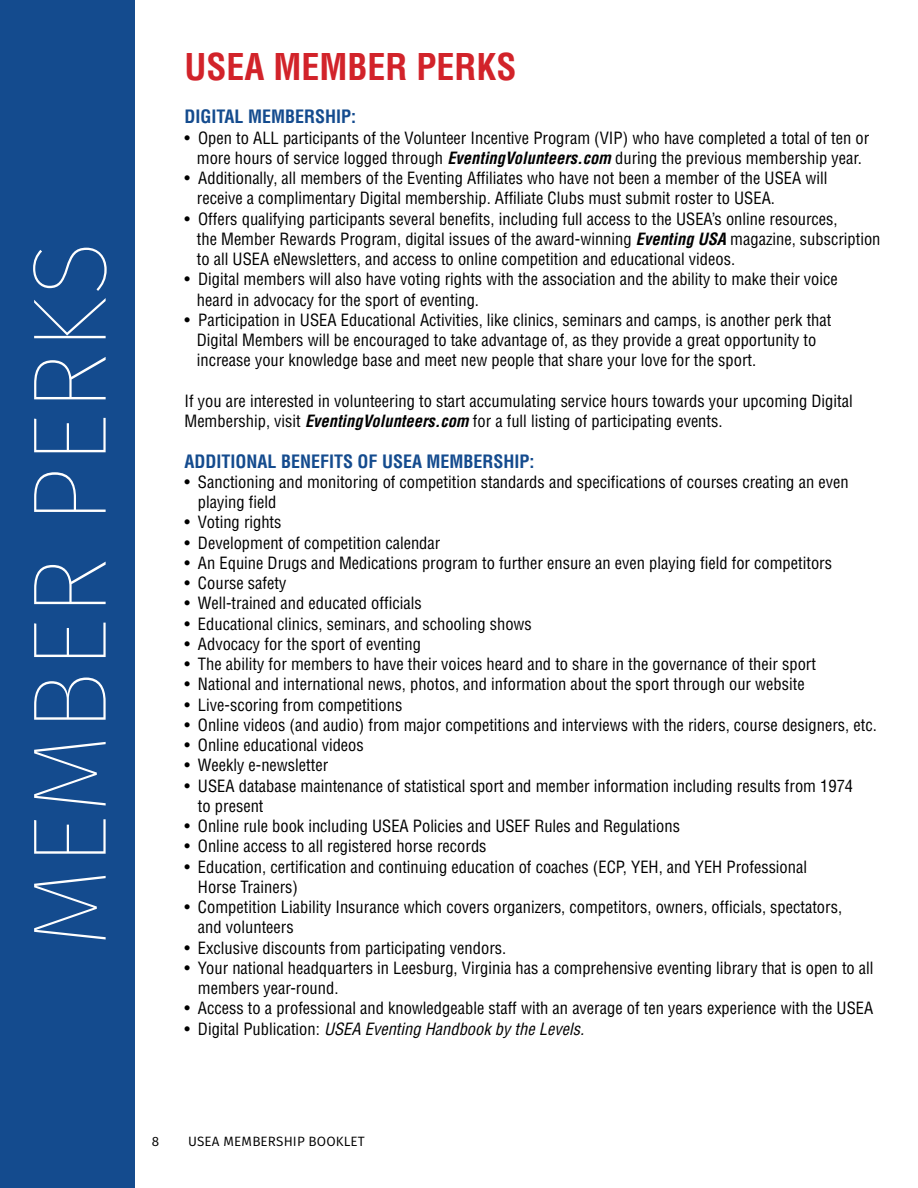
<style>
.page{position:relative;width:918px;height:1188px;background:#fff}
.page>*{position:absolute;margin:0;border:0;box-sizing:border-box;transform-origin:0 0}
.t1{font:100 105px "Fira Sans";letter-spacing:.01em;color:#fff}
.t2{font:700 condensed 36px "Helvetica LT Std";color:#d2232a}
.t3{font:700 condensed 18px "Helvetica LT Std";color:#144b8e}
.t4{font:condensed 16.5px/20.2px "Helvetica LT Std";color:#000}
.t5{font:italic condensed 16.5px "Helvetica LT Std";color:#000}
.t6{font:13.5px "Fira Sans";letter-spacing:.01em;color:#000}
.s1{font-weight:700;font-style:italic}
.s2{font-style:normal}
</style>
<div class="page">
<div style="left:0;top:0;width:135px;height:1188px;background:#144b8e"></div>
<h1 class="t1" style="left:-5px;top:948px;width:709px;rotate:-90deg">MEMBER PERKS</h1>
<h2 class="t2" style="left:185px;top:44px;width:334px">USEA MEMBER PERKS</h2>
<p class="t3" style="left:185px;top:106px;width:173px">DIGITAL MEMBERSHIP:</p>
<p class="t4" style="left:185px;top:128px;width:686px;text-align:center">• Open to ALL participants of the Volunteer Incentive Program (VIP) who have completed a total of ten or more hours of service logged through <span class="s1">EventingVolunteers.com</span> during the previous membership year.</p>
<p class="t4" style="left:197px;top:168px;width:632px;text-indent:-12px">• Additionally, all members of the Eventing Affiliates who have not been a member of the USEA will receive a complimentary Digital membership. Affiliate Clubs must submit roster to USEA.</p>
<p class="t4" style="left:197px;top:208px;width:685px;text-indent:-12px">• Offers qualifying participants several benefits, including full access to the USEA’s online resources,<br>the Member Rewards Program, digital issues of the award-winning <span class="s1">Eventing USA</span> magazine, subscription to all USEA eNewsletters, and access to online competition and educational videos.</p>
<p class="t4" style="left:197px;top:269px;width:642px;text-indent:-12px">• Digital members will also have voting rights with the association and the ability to make their voice heard in advocacy for the sport of eventing.</p>
<p class="t4" style="left:197px;top:310px;width:636px;text-indent:-12px">• Participation in USEA Educational Activities, like clinics, seminars and camps, is another perk that<br>Digital Members will be encouraged to take advantage of, as they provide a great opportunity to increase your knowledge base and meet new people that share your love for the sport.</p>
<p class="t4" style="left:185px;top:391px;width:670px">If you are interested in volunteering to start accumulating service hours towards your upcoming Digital<br>Membership, visit <span class="s1">EventingVolunteers.com</span> for a full listing of participating events.</p>
<p class="t3" style="left:185px;top:450px;width:352px">ADDITIONAL BENEFITS OF USEA MEMBERSHIP:</p>
<p class="t4" style="left:198px;top:472px;width:652px;text-indent:-13px">• Sanctioning and monitoring of competition standards and specifications of courses creating an even playing field</p>
<p class="t4" style="left:185px;top:512px;width:99px">• Voting rights</p>
<p class="t4" style="left:185px;top:532px;width:257px">• Development of competition calendar</p>
<p class="t4" style="left:185px;top:553px;width:649px">• An Equine Drugs and Medications program to further ensure an even playing field for competitors</p>
<p class="t4" style="left:185px;top:573px;width:103px">• Course safety</p>
<p class="t4" style="left:185px;top:593px;width:239px">• Well-trained and educated officials</p>
<p class="t4" style="left:185px;top:613px;width:349px">• Educational clinics, seminars, and schooling shows</p>
<p class="t4" style="left:185px;top:634px;width:238px">• Advocacy for the sport of eventing</p>
<p class="t4" style="left:185px;top:654px;width:633px">• The ability for members to have their voices heard and to share in the governance of their sport</p>
<p class="t4" style="left:185px;top:674px;width:622px">• National and international news, photos, and information about the sport through our website</p>
<p class="t4" style="left:185px;top:694px;width:219px">• Live-scoring from competitions</p>
<p class="t4" style="left:185px;top:715px;width:694px">• Online videos (and audio) from major competitions and interviews with the riders, course designers, etc.</p>
<p class="t4" style="left:185px;top:735px;width:181px">• Online educational videos</p>
<p class="t4" style="left:185px;top:755px;width:145px">• Weekly e-newsletter</p>
<p class="t4" style="left:198px;top:775px;width:657px;text-indent:-13px">• USEA database maintenance of statistical sport and member information including results from 1974 to present</p>
<p class="t4" style="left:185px;top:816px;width:497px">• Online rule book including USEA Policies and USEF Rules and Regulations</p>
<p class="t4" style="left:185px;top:836px;width:304px">• Online access to all registered horse records</p>
<p class="t4" style="left:198px;top:856px;width:611px;text-indent:-13px">• Education, certification and continuing education of coaches (ECP, YEH, and YEH Professional<br>Horse Trainers)</p>
<p class="t4" style="left:198px;top:897px;width:646px;text-indent:-13px">• Competition Liability Insurance which covers organizers, competitors, owners, officials, spectators, and volunteers</p>
<p class="t4" style="left:185px;top:937px;width:323px">• Exclusive discounts from participating vendors.</p>
<p class="t4" style="left:198px;top:958px;width:677px;text-indent:-13px">• Your national headquarters in Leesburg, Virginia has a comprehensive eventing library that is open to all members year-round.</p>
<p class="t4" style="left:185px;top:998px;width:690px">• Access to a professional and knowledgeable staff with an average of ten years experience with the USEA</p>
<p class="t5" style="left:185px;top:1018px;width:401px"><span class="s2">• Digital Publication:</span> USEA Eventing Handbook by the Levels.</p>
<p class="t6" style="left:152px;top:1131px;width:9px">8</p>
<p class="t6" style="left:188px;top:1131px;width:178px">USEA MEMBERSHIP BOOKLET</p>
</div>
